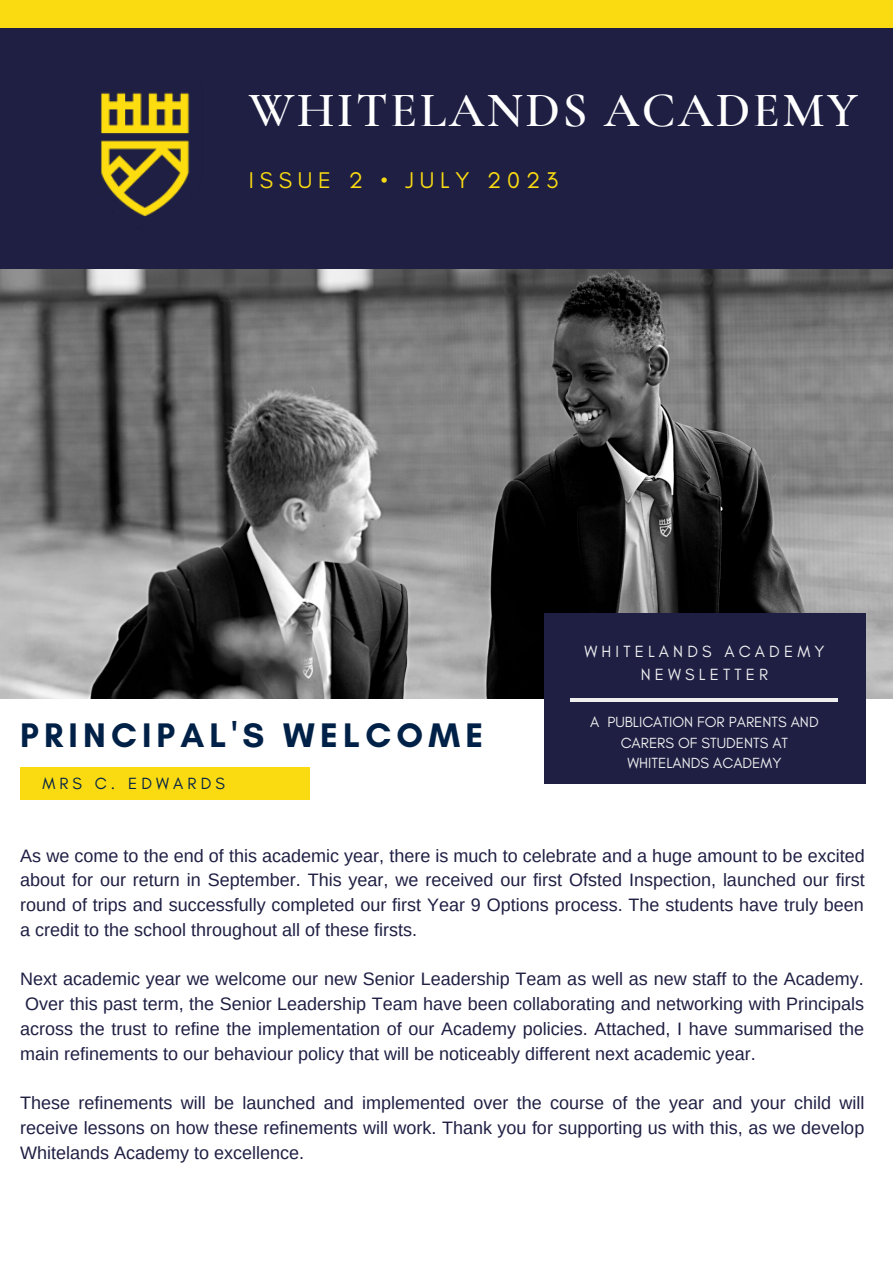
<style>
.page{position:relative;width:893px;height:1264px;background:#fff}
.page>*{position:absolute;margin:0;border:0;box-sizing:border-box;transform-origin:0 0}
.t1{font:600 49.5px "Cormorant Garamond";letter-spacing:.05em;color:#fff}
.t2{font:700 34.65px "Glacial Indifference";letter-spacing:.15em;color:#002147}
.t3{font:23.1px "Glacial Indifference";letter-spacing:.25em;color:#fada11}
.t4{font:18px/24.8px "Arimo";color:#1e1f43;text-align:justify}
.t5{font:16.5px/22.5px "Glacial Indifference";letter-spacing:.25em;color:#efefef;text-align:center}
.t6{font:16.5px "Glacial Indifference";letter-spacing:.25em;color:#002147}
.t7{font:15px/20.2px "Glacial Indifference";color:#efefef;text-align:center}
</style>
<div class="page">
<div style="left:0;top:27px;width:892px;height:244px;background:#1e1f43"></div>
<div style="left:0;top:0;width:892px;height:27px;background:#fada11"></div>
<img style="left:0;top:269px;width:892px;height:429px">
<div style="left:544px;top:613px;width:321px;height:170px;background:#1e1f43"></div>
<hr style="left:570px;top:698px;width:268px;height:3px;background:#efefef">
<div style="left:20px;top:767px;width:289px;height:32px;background:#fada11"></div>
<img style="left:101px;top:92px;width:89px;height:136px">
<p class="t1" style="left:249px;top:80px;width:610px">WHITELANDS ACADEMY</p>
<p class="t3" style="left:249px;top:166px;width:311px">ISSUE 2 • JULY 2023</p>
<p class="t2" style="left:20px;top:714px;width:464px">PRINCIPAL'S WELCOME</p>
<p class="t6" style="left:42px;top:773px;width:184px">MRS C. EDWARDS</p>
<p class="t5" style="left:584px;top:640px;width:241px">WHITELANDS ACADEMY<br>NEWSLETTER</p>
<p class="t7" style="left:590px;top:712px;width:230px">A PUBLICATION FOR PARENTS AND<br>CARERS OF STUDENTS AT<br>WHITELANDS ACADEMY</p>
<p class="t4" style="left:20px;top:843px;width:846px">As we come to the end of this academic year, there is much to celebrate and a huge amount to be excited about for our return in September. This year, we received our first Ofsted Inspection, launched our first round of trips and successfully completed our first Year 9 Options process. The students have truly been a credit to the school throughout all of these firsts.</p>
<p class="t4" style="left:20px;top:966px;width:845px">Next academic year we welcome our new Senior Leadership Team as well as new staff to the Academy.<br>Over this past term, the Senior Leadership Team have been collaborating and networking with Principals across the trust to refine the implementation of our Academy policies. Attached, I have summarised the main refinements to our behaviour policy that will be noticeably different next academic year.</p>
<p class="t4" style="left:20px;top:1090px;width:845px">These refinements will be launched and implemented over the course of the year and your child will receive lessons on how these refinements will work. Thank you for supporting us with this, as we develop Whitelands Academy to excellence.</p>
</div>
